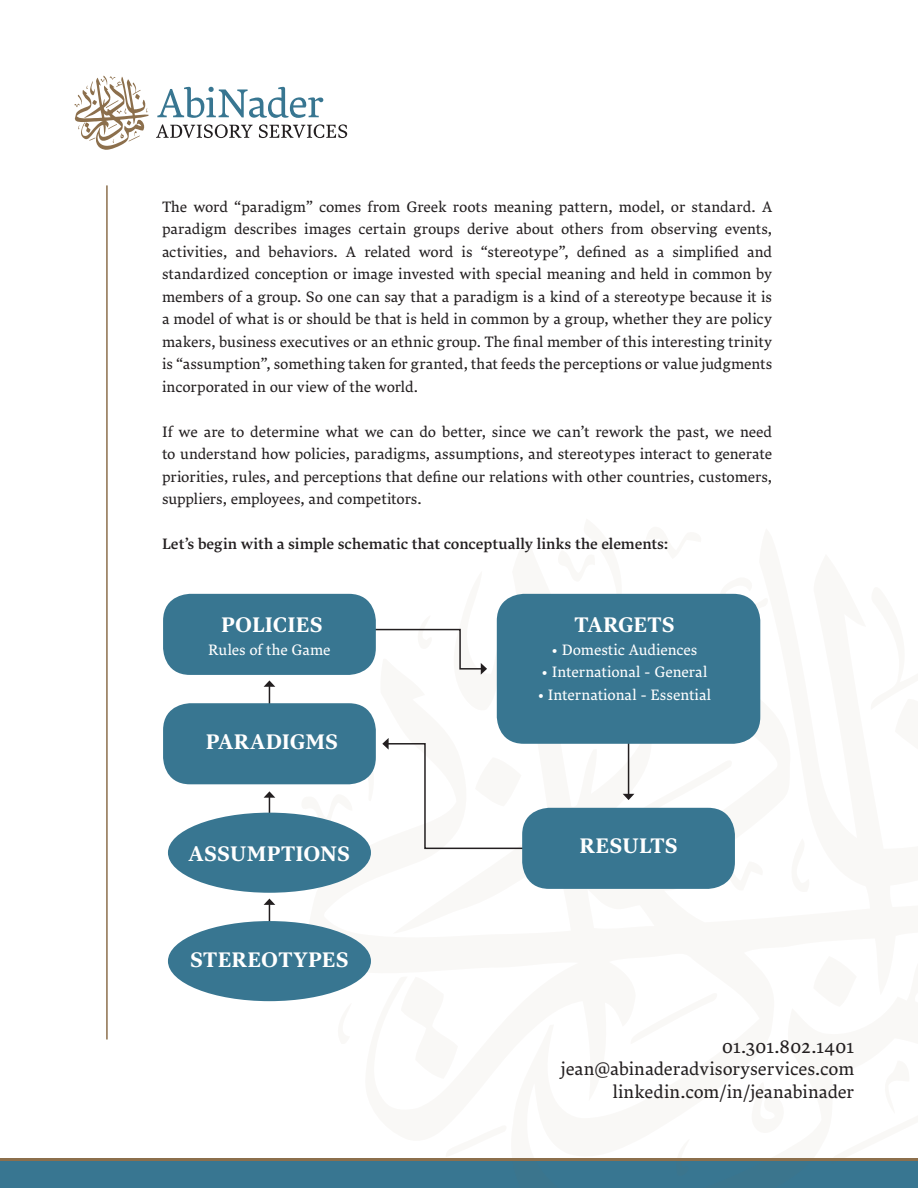
<style>
.page{position:relative;width:918px;height:1188px;background:#fff}
.page>*{position:absolute;margin:0;border:0;box-sizing:border-box;transform-origin:0 0}
.t1{font:700 21px "Lava Pro";letter-spacing:.005em;color:#fff}
.t2{font:18px/22.5px "Lava Pro";letter-spacing:-.005em;color:#231f20;text-align:right}
.t3{font:15px/22.5px "Lava Pro";letter-spacing:-.01em;color:#231f20;text-align:justify}
.t4{font:15px "Lava Pro";letter-spacing:-.005em;color:#fff}
.t5{font:500 15px "Lava Pro";letter-spacing:-.005em;color:#231f20}
</style>
<div class="page">
<div style="left:0;top:1159px;width:918px;height:29px;background:#387691"></div>
<svg style="left:555px;top:593px;width:74px;height:1px"></svg>
<svg style="left:709px;top:593px;width:52px;height:38px"></svg>
<svg style="left:713px;top:867px;width:22px;height:22px"></svg>
<hr style="left:0;top:1158px;width:918px;height:3px;background:#8c6f4c">
<hr style="left:106px;top:185px;width:2px;height:854px;background:#8c6f4c">
<svg style="left:74px;top:76px;width:75px;height:74px"></svg>
<svg style="left:157px;top:87px;width:166px;height:31px"></svg>
<svg style="left:156px;top:124px;width:97px;height:14px"></svg>
<svg style="left:259px;top:124px;width:88px;height:14px"></svg>
<hr style="left:628px;top:733px;width:1px;height:62px;background:#231f20">
<svg style="left:609px;top:759px;width:125px;height:67px"></svg>
<svg style="left:300px;top:593px;width:233px;height:257px"></svg>
<hr style="left:269px;top:904px;width:1px;height:31px;background:#231f20">
<svg style="left:264px;top:899px;width:11px;height:6px"></svg>
<hr style="left:269px;top:797px;width:1px;height:31px;background:#231f20">
<svg style="left:264px;top:791px;width:11px;height:7px"></svg>
<hr style="left:269px;top:686px;width:1px;height:31px;background:#231f20">
<svg style="left:264px;top:680px;width:11px;height:7px"></svg>
<div style="left:163px;top:594px;width:213px;height:81px;background:#387691;border-radius:27px"></div>
<div style="left:497px;top:594px;width:263px;height:150px;background:#387691;border-radius:27px"></div>
<div style="left:163px;top:703px;width:213px;height:81px;background:#387691;border-radius:27px"></div>
<div style="left:522px;top:808px;width:213px;height:81px;background:#387691;border-radius:27px"></div>
<div style="left:168px;top:813px;width:203px;height:80px;background:#387691;border-radius:50%"></div>
<div style="left:168px;top:921px;width:203px;height:80px;background:#387691;border-radius:50%"></div>
<p class="t3" style="left:162px;top:194px;width:612px">The word “paradigm” comes from Greek roots meaning pattern, model, or standard. A paradigm describes images certain groups derive about others from observing events, activities, and behaviors. A related word is “stereotype”, defined as a simplified and standardized conception or image invested with special meaning and held in common by members of a group. So one can say that a paradigm is a kind of a stereotype because it is a model of what is or should be that is held in common by a group, whether they are policy makers, business executives or an ethnic group. The final member of this interesting trinity is “assumption”, something taken for granted, that feeds the perceptions or value judgments incorporated in our view of the world.</p>
<p class="t3" style="left:162px;top:419px;width:612px">If we are to determine what we can do better, since we can’t rework the past, we need to understand how policies, paradigms, assumptions, and stereotypes interact to generate priorities, rules, and perceptions that define our relations with other countries, customers, suppliers, employees, and competitors.</p>
<p class="t5" style="left:162px;top:533px;width:508px">Let’s begin with a simple schematic that conceptually links the elements:</p>
<p class="t1" style="left:221px;top:609px;width:103px">POLICIES</p>
<p class="t4" style="left:208px;top:638px;width:124px">Rules of the Game</p>
<p class="t1" style="left:206px;top:726px;width:134px">PARADIGMS</p>
<p class="t1" style="left:574px;top:609px;width:102px">TARGETS</p>
<p class="t4" style="left:552px;top:638px;width:147px">• Domestic Audiences</p>
<p class="t4" style="left:542px;top:661px;width:167px">• International - General</p>
<p class="t4" style="left:538px;top:683px;width:175px">• International - Essential</p>
<p class="t1" style="left:189px;top:838px;width:163px">ASSUMPTIONS</p>
<p class="t1" style="left:579px;top:830px;width:100px">RESULTS</p>
<p class="t1" style="left:190px;top:945px;width:160px">STEREOTYPES</p>
<p class="t2" style="left:561px;top:1034px;width:295px">01.301.802.1401 jean@abinaderadvisoryservices.com linkedin.com/in/jeanabinader</p>
</div>
